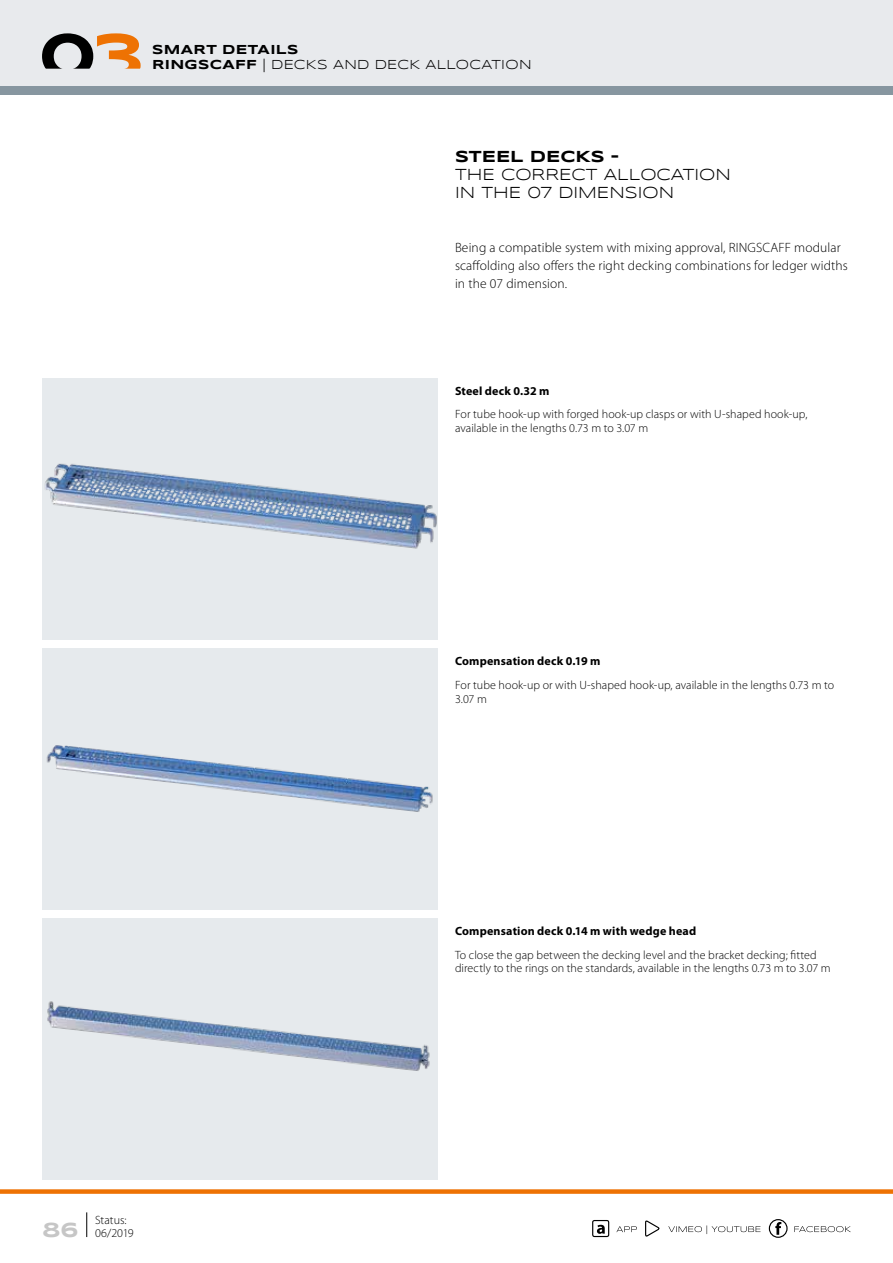
<style>
.page{position:relative;width:893px;height:1263px;background:#fff}
.page>*{position:absolute;margin:0;border:0;box-sizing:border-box;transform-origin:0 0}
.t1{font:700 64.8px "Syncopate";color:#000}
.t2{font:700 21px "Syncopate";color:#c6c6c6}
.t3{font:16.5px/18px "Syncopate";color:#000}
.t4{font:700 16.5px "Syncopate";color:#000}
.t5{font:300 13.5px/18px "Myriad Pro";letter-spacing:.01em;color:#000}
.t6{font:13.5px "Syncopate";letter-spacing:.02em;color:#000}
.t7{font:700 13.5px "Syncopate";letter-spacing:.025em;color:#000}
.t8{font:300 12px/13.5px "Myriad Pro";letter-spacing:.005em;color:#000}
.t9{font:700 12px "Myriad Pro";letter-spacing:.015em;color:#000}
.s1{color:#ee7203}
.s2{font-weight:700}
</style>
<div class="page">
<div style="left:0;top:0;width:893px;height:91px;background:#e8eaed"></div>
<div style="left:0;top:1189px;width:893px;height:5px;background:#ee7203"></div>
<svg style="left:86px;top:1212px;width:1px;height:25px"></svg>
<svg style="left:645px;top:1220px;width:15px;height:17px"></svg>
<div style="left:592px;top:1220px;width:17px;height:17px;border:1px solid #000;border-radius:2px"></div>
<svg style="left:769px;top:1219px;width:18px;height:18px"></svg>
<div style="left:769px;top:1219px;width:19px;height:19px;border:1px solid #000;border-radius:50%"></div>
<svg style="left:794px;top:1226px;width:57px;height:6px"></svg>
<svg style="left:668px;top:1225px;width:92px;height:9px"></svg>
<svg style="left:616px;top:1226px;width:21px;height:6px"></svg>
<svg style="left:597px;top:1225px;width:8px;height:9px"></svg>
<svg style="left:775px;top:1222px;width:6px;height:13px"></svg>
<div style="left:0;top:86px;width:893px;height:9px;background:#8796a0"></div>
<img style="left:43px;top:648px;width:395px;height:261px">
<img style="left:43px;top:918px;width:395px;height:261px">
<img style="left:43px;top:378px;width:395px;height:261px">
<h1 class="t1" style="left:38px;top:16px;width:108px">0<span class="s1">3</span></h1>
<p class="t7" style="left:152px;top:41px;width:148px">SMART DETAILS</p>
<p class="t6" style="left:152px;top:56px;width:381px"><span class="s2">RINGSCAFF</span> | DECKS AND DECK ALLOCATION</p>
<h3 class="t4" style="left:455px;top:146px;width:166px">STEEL DECKS –</h3>
<h3 class="t3" style="left:455px;top:165px;width:277px">THE CORRECT ALLOCATION<br>IN THE 07 DIMENSION</h3>
<p class="t5" style="left:455px;top:238px;width:394px">Being a compatible system with mixing approval, RINGSCAFF modular scaffolding also offers the right decking combinations for ledger widths in the 07 dimension.</p>
<p class="t9" style="left:455px;top:383px;width:96px">Steel deck 0.32 m</p>
<p class="t8" style="left:455px;top:407px;width:354px">For tube hook-up with forged hook-up clasps or with U-shaped hook-up, available in the lengths 0.73 m to 3.07 m</p>
<p class="t9" style="left:455px;top:653px;width:147px">Compensation deck 0.19 m</p>
<p class="t8" style="left:455px;top:678px;width:381px">For tube hook-up or with U-shaped hook-up, available in the lengths 0.73 m to<br>3.07 m</p>
<p class="t9" style="left:455px;top:923px;width:243px">Compensation deck 0.14 m with wedge head</p>
<p class="t8" style="left:455px;top:948px;width:377px">To close the gap between the decking level and the bracket decking; fitted directly to the rings on the standards, available in the lengths 0.73 m to 3.07 m</p>
<h2 class="t2" style="left:43px;top:1217px;width:37px">86</h2>
<p class="t8" style="left:95px;top:1214px;width:40px;line-height:12.8px">Status:<br>06/2019</p>
</div>
